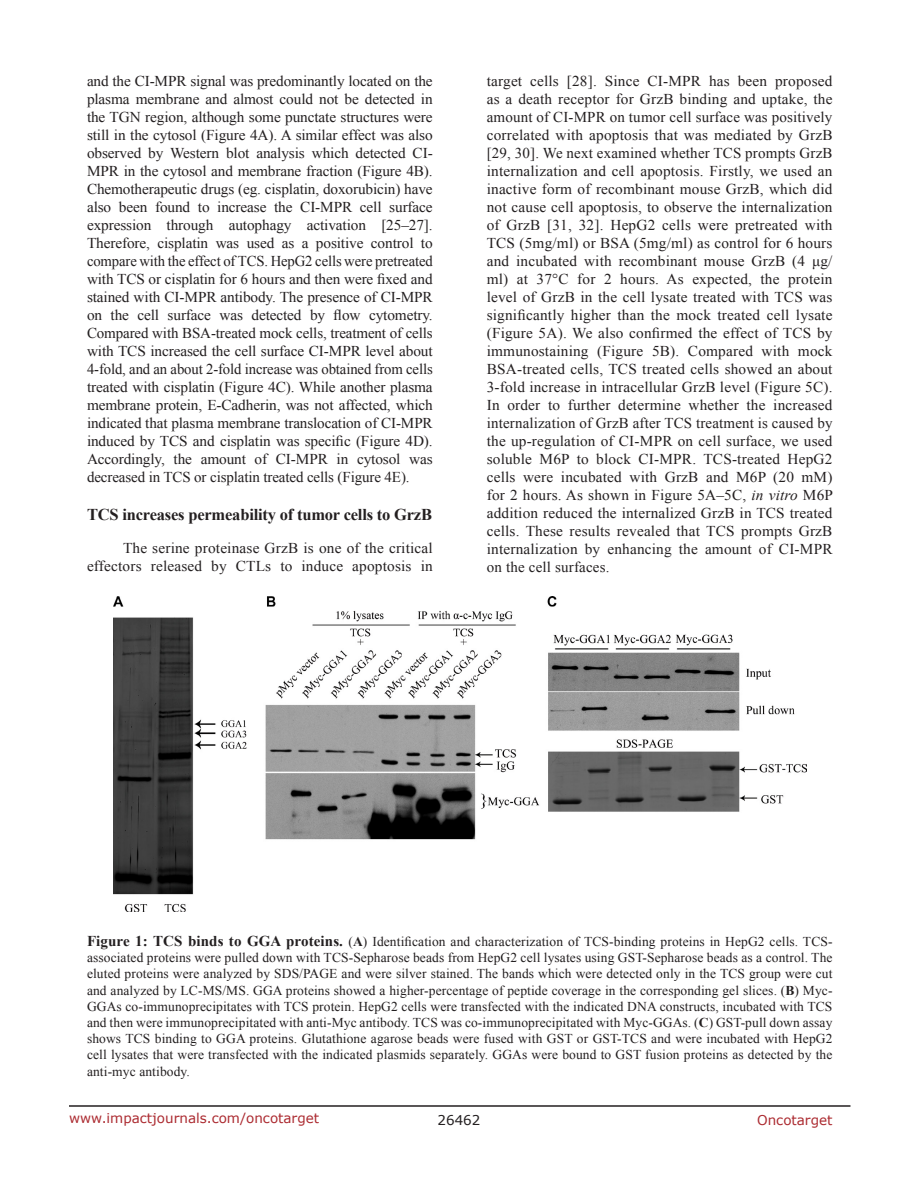
<style>
.page{position:relative;width:918px;height:1188px;background:#fff}
.page>*{position:absolute;margin:0;border:0;box-sizing:border-box;transform-origin:0 0}
.SubHeading_middle{font:700 16.5px "Times New Roman";letter-spacing:-.01em;color:#231f20}
.BodyText{font:15px/18px "Times New Roman";letter-spacing:.01em;color:#231f20;text-align:justify}
.FigureText{font:13.5px/16.2px "Times New Roman";letter-spacing:.01em;color:#231f20;text-align:justify}
.t1{font:13.5px "Verdana";color:#ac2b31}
.t2{font:13.5px "Verdana";color:#231f20}
.s1{font-style:italic}
.s2{font-weight:700;font-size:15px}
.s3{font-weight:700}
</style>
<div class="page">
<hr style="left:69px;top:1105px;width:781px;height:2px;background:#231f20">
<img style="left:113px;top:596px;width:693px;height:315px">
<p class="BodyText" style="left:87px;top:71px;width:347px">and the CI-MPR signal was predominantly located on the plasma membrane and almost could not be detected in the TGN region, although some punctate structures were still in the cytosol (Figure 4A). A similar effect was also observed by Western blot analysis which detected CI-MPR in the cytosol and membrane fraction (Figure 4B).<br>Chemotherapeutic drugs (eg. cisplatin, doxorubicin) have also been found to increase the CI-MPR cell surface expression through autophagy activation [25–27].<br>Therefore, cisplatin was used as a positive control to compare with the effect of TCS. HepG2 cells were pretreated with TCS or cisplatin for 6 hours and then were fixed and stained with CI-MPR antibody. The presence of CI-MPR on the cell surface was detected by flow cytometry.<br>Compared with BSA-treated mock cells, treatment of cells with TCS increased the cell surface CI-MPR level about 4-fold, and an about 2-fold increase was obtained from cells treated with cisplatin (Figure 4C). While another plasma membrane protein, E-Cadherin, was not affected, which indicated that plasma membrane translocation of CI-MPR induced by TCS and cisplatin was specific (Figure 4D).<br>Accordingly, the amount of CI-MPR in cytosol was decreased in TCS or cisplatin treated cells (Figure 4E).</p>
<p class="SubHeading_middle" style="left:87px;top:503px;width:347px">TCS increases permeability of tumor cells to GrzB</p>
<p class="BodyText" style="left:87px;top:538px;width:347px;text-align:right">The serine proteinase GrzB is one of the critical effectors released by CTLs to induce apoptosis in</p>
<p class="BodyText" style="left:487px;top:71px;width:348px">target cells [28]. Since CI-MPR has been proposed as a death receptor for GrzB binding and uptake, the amount of CI-MPR on tumor cell surface was positively correlated with apoptosis that was mediated by GrzB [29, 30]. We next examined whether TCS prompts GrzB internalization and cell apoptosis. Firstly, we used an inactive form of recombinant mouse GrzB, which did not cause cell apoptosis, to observe the internalization of GrzB [31, 32]. HepG2 cells were pretreated with TCS (5mg/ml) or BSA (5mg/ml) as control for 6 hours and incubated with recombinant mouse GrzB (4 μg/ ml) at 37°C for 2 hours. As expected, the protein level of GrzB in the cell lysate treated with TCS was significantly higher than the mock treated cell lysate (Figure 5A). We also confirmed the effect of TCS by immunostaining (Figure 5B). Compared with mock BSA-treated cells, TCS treated cells showed an about 3-fold increase in intracellular GrzB level (Figure 5C).<br>In order to further determine whether the increased internalization of GrzB after TCS treatment is caused by the up-regulation of CI-MPR on cell surface, we used soluble M6P to block CI-MPR. TCS-treated HepG2 cells were incubated with GrzB and M6P (20 mM) for 2 hours. As shown in Figure 5A–5C, <span class="s1">in vitro</span> M6P addition reduced the internalized GrzB in TCS treated cells. These results revealed that TCS prompts GrzB internalization by enhancing the amount of CI-MPR on the cell surfaces.</p>
<p class="FigureText" style="left:87px;top:933px;width:747px"><span class="s2">Figure 1: TCS binds to GGA proteins.</span> (<span class="s3">A</span>) Identification and characterization of TCS-binding proteins in HepG2 cells. TCS&shy;associated proteins were pulled down with TCS-Sepharose beads from HepG2 cell lysates using GST-Sepharose beads as a control. The eluted proteins were analyzed by SDS/PAGE and were silver stained. The bands which were detected only in the TCS group were cut and analyzed by LC-MS/MS. GGA proteins showed a higher-percentage of peptide coverage in the corresponding gel slices. (<span class="s3">B</span>) Myc-GGAs co-immunoprecipitates with TCS protein. HepG2 cells were transfected with the indicated DNA constructs, incubated with TCS and then were immunoprecipitated with anti-Myc antibody. TCS was co-immunoprecipitated with Myc-GGAs. (<span class="s3">C</span>) GST-pull down assay shows TCS binding to GGA proteins. Glutathione agarose beads were fused with GST or GST-TCS and were incubated with HepG2 cell lysates that were transfected with the indicated plasmids separately. GGAs were bound to GST fusion proteins as detected by the anti-myc antibody.</p>
<p class="t1" style="left:69px;top:1109px;width:252px">www.impactjournals.com/oncotarget</p>
<p class="t2" style="left:438px;top:1111px;width:44px">26462</p>
<p class="t1" style="left:757px;top:1111px;width:77px">Oncotarget</p>
</div>
